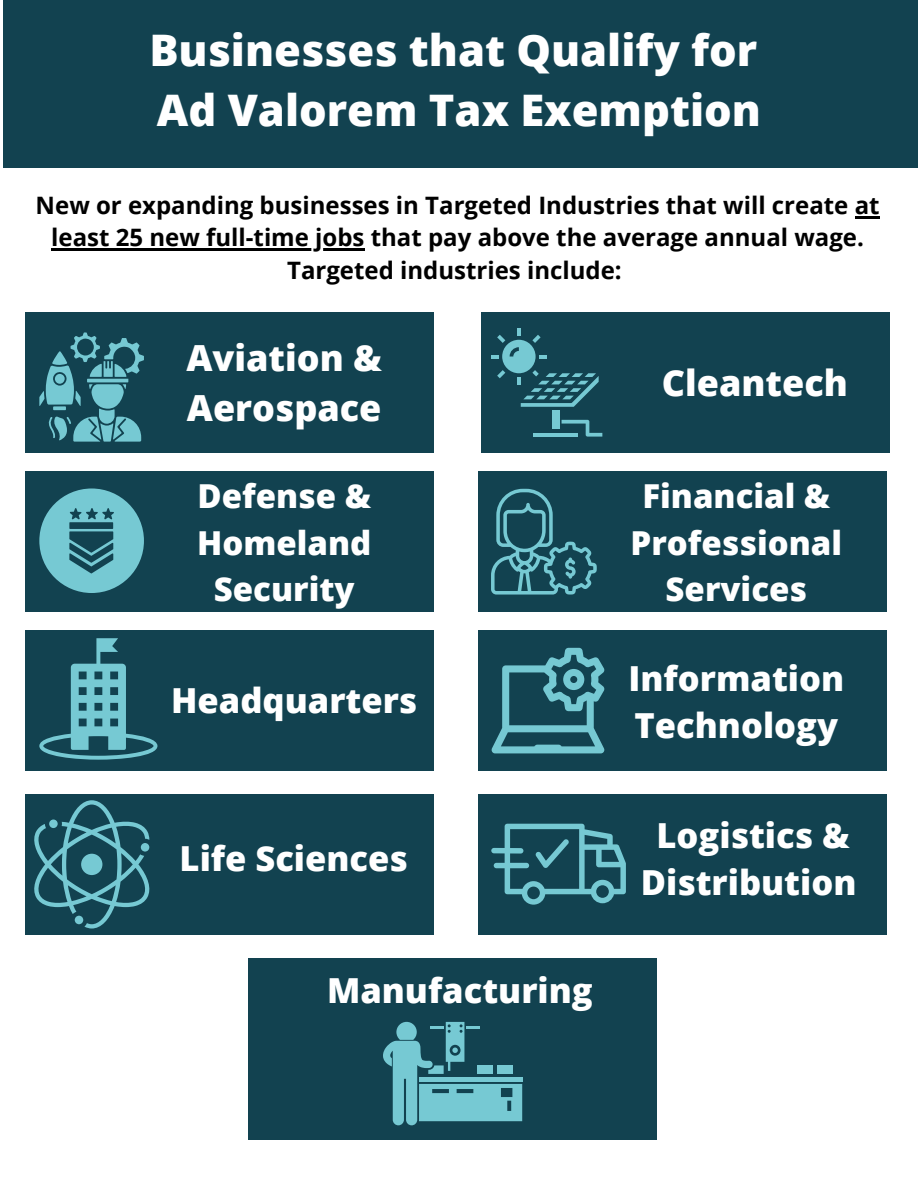
<style>
.page{position:relative;width:918px;height:1188px;background:#fff}
.page>*{position:absolute;margin:0;border:0;box-sizing:border-box;transform-origin:0 0}
.t1{font:800 43.5px/60.8px "Open Sans";color:#fff}
.t2{font:800 36px/49.5px "Open Sans";color:#fff}
.t3{font:800 34.5px/47.2px "Open Sans";color:#fff}
.t4{font:800 33px/46.2px "Open Sans";color:#fff;text-align:center}
.t5{font:700 24px/32.7px "Open Sans";color:#000;text-align:center}
</style>
<div class="page">
<div style="left:26px;top:312px;width:408px;height:141px;background:#124250"></div>
<svg style="left:39px;top:332px;width:105px;height:110px"></svg>
<div style="left:481px;top:312px;width:409px;height:141px;background:#124250"></div>
<div style="left:552px;top:411px;width:8px;height:18px;background:#76c9d3"></div>
<hr style="left:534px;top:433px;width:44px;height:4px;background:#76c9d3">
<svg style="left:491px;top:329px;width:108px;height:78px"></svg>
<svg style="left:562px;top:420px;width:40px;height:17px"></svg>
<div style="left:26px;top:631px;width:408px;height:140px;background:#124250"></div>
<div style="left:26px;top:471px;width:408px;height:141px;background:#124250"></div>
<svg style="left:39px;top:488px;width:105px;height:105px"></svg>
<div style="left:478px;top:471px;width:409px;height:141px;background:#124250"></div>
<div style="left:26px;top:794px;width:408px;height:141px;background:#124250"></div>
<div style="left:478px;top:631px;width:409px;height:140px;background:#124250"></div>
<svg style="left:491px;top:648px;width:114px;height:105px"></svg>
<div style="left:478px;top:794px;width:409px;height:141px;background:#124250"></div>
<div style="left:248px;top:959px;width:409px;height:181px;background:#124250"></div>
<svg style="left:491px;top:489px;width:106px;height:106px"></svg>
<svg style="left:39px;top:638px;width:118px;height:122px"></svg>
<svg style="left:34px;top:800px;width:116px;height:129px"></svg>
<div style="left:141px;top:843px;width:8px;height:9px;background:#76c9d3;border-radius:50%"></div>
<div style="left:75px;top:916px;width:8px;height:8px;background:#76c9d3;border-radius:50%"></div>
<div style="left:81px;top:854px;width:21px;height:21px;background:#76c9d3;border-radius:50%"></div>
<div style="left:49px;top:820px;width:9px;height:8px;background:#76c9d3;border-radius:50%"></div>
<svg style="left:491px;top:824px;width:135px;height:81px"></svg>
<svg style="left:383px;top:1022px;width:139px;height:103px"></svg>
<div style="left:3px;top:0;width:915px;height:168px;background:#124250"></div>
<hr style="left:855px;top:216px;width:25px;height:2px;background:#000">
<hr style="left:51px;top:249px;width:314px;height:2px;background:#000">
<h1 class="t1" style="left:149px;top:18px;width:613px">Businesses that Qualify for<br>Ad Valorem Tax Exemption</h1>
<p class="t5" style="left:36px;top:188px;width:845px">New or expanding businesses in Targeted Industries that will create at least 25 new full-time jobs that pay above the average annual wage.<br>Targeted industries include:</p>
<h2 class="t2" style="left:186px;top:333px;width:197px">Aviation &amp;<br>Aerospace</h2>
<h3 class="t4" style="left:197px;top:473px;width:176px">Defense &amp;<br>Homeland<br>Security</h3>
<h3 class="t3" style="left:171px;top:676px;width:248px">Headquarters</h3>
<h3 class="t3" style="left:180px;top:834px;width:230px">Life Sciences</h3>
<h3 class="t3" style="left:327px;top:966px;width:267px">Manufacturing</h3>
<h2 class="t2" style="left:662px;top:357px;width:187px">Cleantech</h2>
<h3 class="t4" style="left:631px;top:473px;width:213px">Financial &amp;<br>Professional<br>Services</h3>
<h3 class="t3" style="left:629px;top:654px;width:217px">Information<br>Technology</h3>
<h3 class="t3" style="left:641px;top:811px;width:217px;text-align:center">Logistics &amp;<br>Distribution</h3>
</div>
